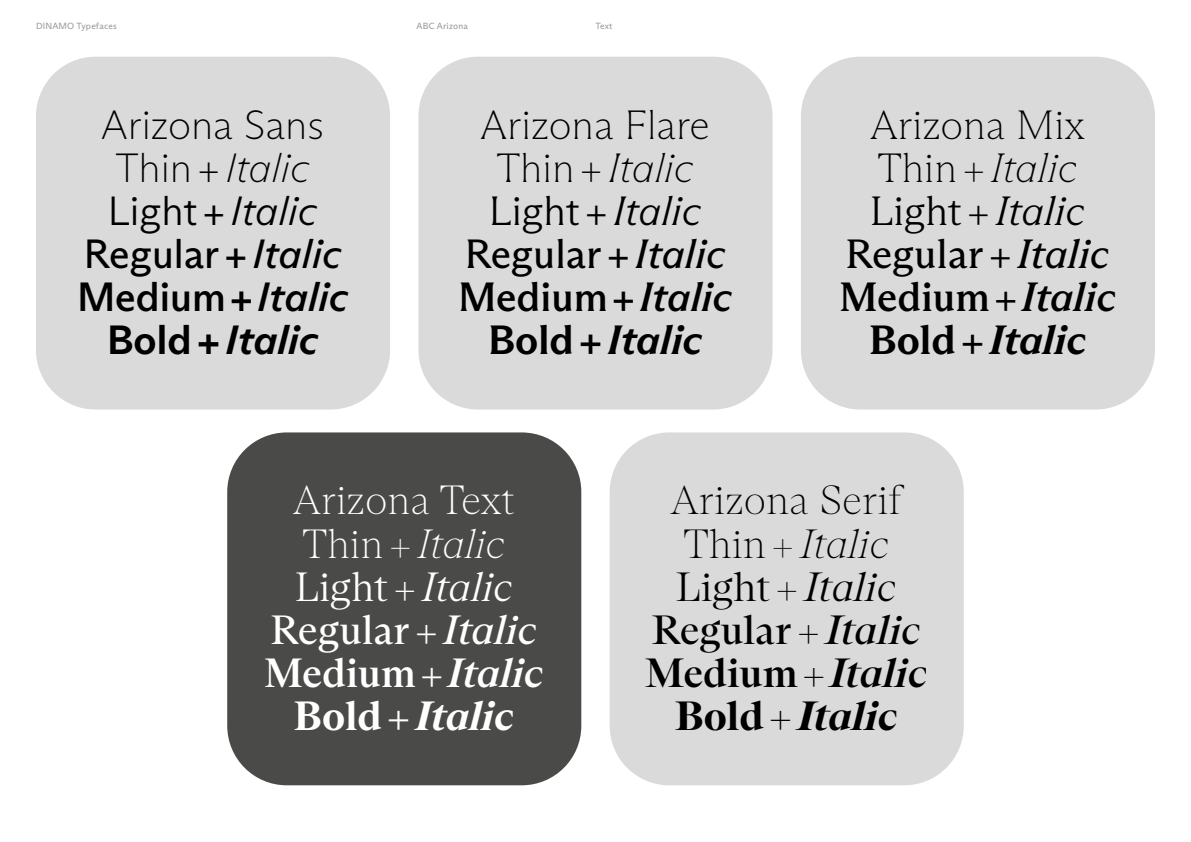
<style>
.page{position:relative;width:1191px;height:842px;background:#fff}
.page>*{position:absolute;margin:0;border:0;box-sizing:border-box;transform-origin:0 0}
.t1{font:100 41px/43px "ABC Arizona Flare";color:#000;text-align:center}
.t2{font:100 41px/43px "ABC Arizona Serif";color:#000;text-align:center}
.t3{font:100 41px/43px "ABC Arizona Sans";color:#000;text-align:center}
.t4{font:100 41px/43px "ABC Arizona Text";color:#fff;text-align:center}
.t5{font:100 41px/43px "ABC Arizona Mix";color:#000;text-align:center}
.t6{font:9px "ABC Arizona Sans";letter-spacing:.02em;color:#9d9d9c}
.s1{font-style:italic}
.s2{font-weight:300}
.s3{font-weight:300;font-style:italic}
.s4{font-weight:400}
.s5{font-weight:400;font-style:italic}
.s6{font-weight:500}
.s7{font-weight:500;font-style:italic}
.s8{font-weight:700}
.s9{font-weight:700;font-style:italic}
</style>
<div class="page">
<div style="left:36px;top:57px;width:354px;height:352px;background:#dadada;border-radius:60px"></div>
<div style="left:227px;top:432px;width:354px;height:353px;background:#4a4a49;border-radius:60px"></div>
<div style="left:418px;top:57px;width:354px;height:352px;background:#dadada;border-radius:60px"></div>
<div style="left:609px;top:432px;width:354px;height:353px;background:#dadada;border-radius:60px"></div>
<div style="left:801px;top:57px;width:354px;height:352px;background:#dadada;border-radius:60px"></div>
<p class="t6" style="left:36px;top:20px;width:82px">DINAMO Typefaces</p>
<p class="t6" style="left:416px;top:20px;width:53px">ABC Arizona</p>
<p class="t6" style="left:595px;top:20px;width:18px">Text</p>
<p class="t3" style="left:77px;top:103px;width:272px">Arizona Sans<br>Thin + <span class="s1">Italic<br></span><span class="s2">Light +</span> <span class="s3">Italic<br></span><span class="s4">Regular +</span> <span class="s5">Italic<br></span><span class="s6">Medium +</span> <span class="s7">Italic<br></span><span class="s8">Bold +</span> <span class="s9">Italic</span></p>
<p class="t1" style="left:458px;top:103px;width:275px">Arizona Flare<br>Thin + <span class="s1">Italic<br></span><span class="s2">Light +</span> <span class="s3">Italic<br></span><span class="s4">Regular +</span> <span class="s5">Italic<br></span><span class="s6">Medium +</span> <span class="s7">Italic<br></span><span class="s8">Bold +</span> <span class="s9">Italic</span></p>
<p class="t5" style="left:839px;top:103px;width:278px">Arizona Mix<br>Thin + <span class="s1">Italic<br></span><span class="s2">Light +</span> <span class="s3">Italic<br></span><span class="s4">Regular +</span> <span class="s5">Italic<br></span><span class="s6">Medium +</span> <span class="s7">Italic<br></span><span class="s8">Bold +</span> <span class="s9">Italic</span></p>
<p class="t4" style="left:264px;top:479px;width:281px">Arizona Text<br>Thin + <span class="s1">Italic<br></span><span class="s2">Light +</span> <span class="s3">Italic<br></span><span class="s4">Regular +</span> <span class="s5">Italic<br></span><span class="s6">Medium +</span> <span class="s7">Italic<br></span><span class="s8">Bold +</span> <span class="s9">Italic</span></p>
<p class="t2" style="left:645px;top:479px;width:284px">Arizona Serif<br>Thin + <span class="s1">Italic<br></span><span class="s2">Light +</span> <span class="s3">Italic<br></span><span class="s4">Regular +</span> <span class="s5">Italic<br></span><span class="s6">Medium +</span> <span class="s7">Italic<br></span><span class="s8">Bold +</span> <span class="s9">Italic</span></p>
</div>
